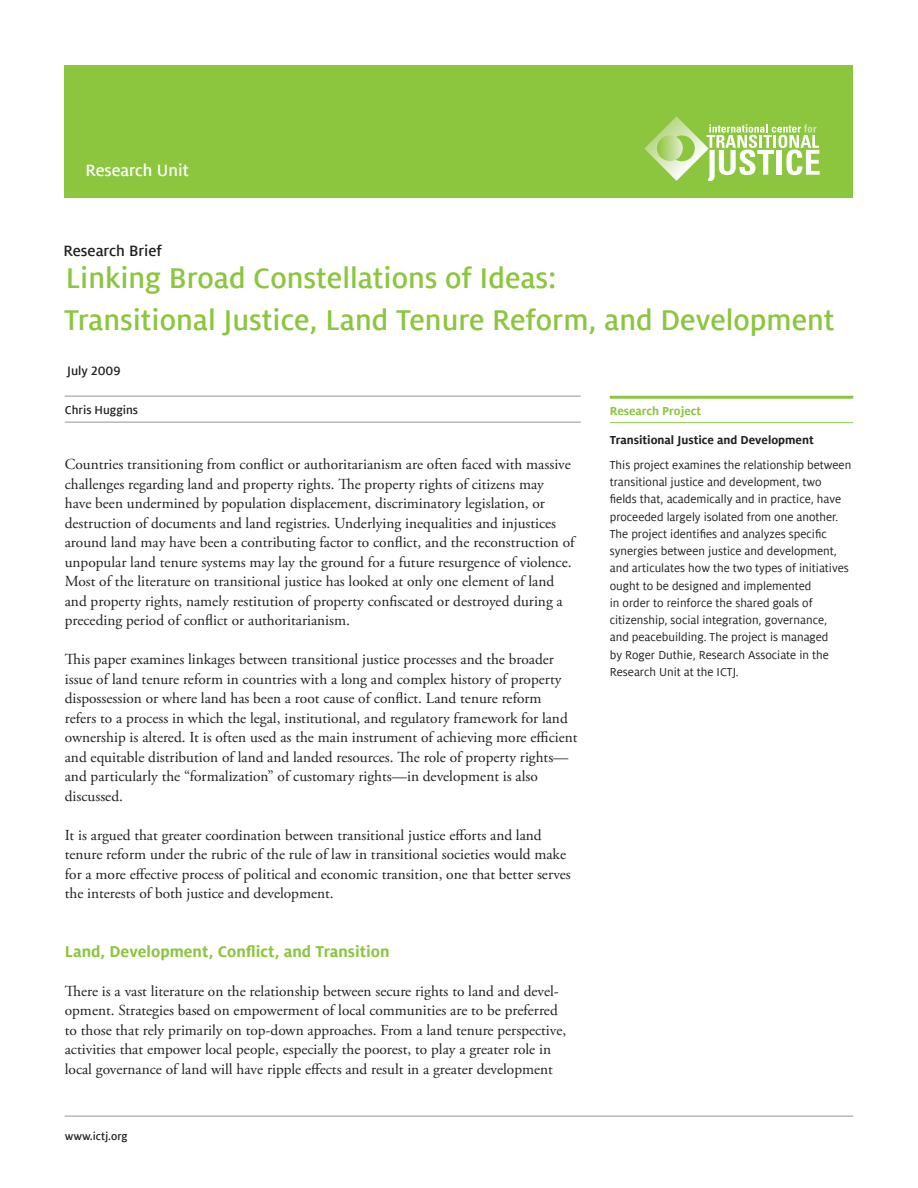
<style>
.page{position:relative;width:918px;height:1188px;background:#fff}
.page>*{position:absolute;margin:0;border:0;box-sizing:border-box;transform-origin:0 0}
.head_main{font:500 31.5px "Milo LF";color:#8bc63e}
.research_unit_top{font:500 18px "Milo LF";color:#fff}
.sub_head{font:700 17.25px "Milo LF";color:#8bc63e}
.exec_summary_title{font:500 16.5px "Milo LF";color:#231f20}
.body_general{font:15.3px/19.5px "Adobe Garamond Pro";color:#231f20}
.exec_summary_title-2{font:500 13.5px "Milo LF";color:#231f20}
.sidebar_body{font:12.75px/17.2px "Milo LF";color:#231f20}
.sidebar_sub_title_bl{font:700 12.75px "Milo LF";color:#231f20}
.sidebar_title{font:700 12.75px "Milo LF";color:#8bc63e}
.author{font:500 12.75px "Milo LF";color:#231f20}
.t1{font:500 12px "Milo LF";color:#231f20}
</style>
<div class="page">
<hr style="left:65px;top:396px;width:516px;height:1px;background:#939598">
<hr style="left:65px;top:422px;width:516px;height:1px;background:#939598">
<div style="left:65px;top:65px;width:788px;height:132px;background:#8bc63e"></div>
<svg style="left:644px;top:116px;width:176px;height:65px"></svg>
<div style="left:669px;top:135px;width:26px;height:26px;background:#8bc63e;border-radius:50%"></div>
<svg style="left:657px;top:135px;width:26px;height:26px"></svg>
<hr style="left:610px;top:396px;width:243px;height:3px;background:#8bc63e">
<hr style="left:610px;top:422px;width:243px;height:1px;background:#8bc63e">
<hr style="left:65px;top:1116px;width:788px;height:1px;background:#939598">
<p class="research_unit_top" style="left:85px;top:160px;width:105px">Research Unit</p>
<p class="exec_summary_title" style="left:64px;top:242px;width:100px">Research Brief</p>
<p class="head_main" style="left:66px;top:261px;width:492px">Linking Broad Constellations of Ideas:</p>
<p class="head_main" style="left:64px;top:303px;width:772px">Transitional Justice, Land Tenure Reform, and Development</p>
<p class="exec_summary_title-2" style="left:67px;top:364px;width:55px">July 2009</p>
<p class="author" style="left:65px;top:402px;width:75px">Chris Huggins</p>
<p class="body_general" style="left:65px;top:455px;width:511px">Countries transitioning from conflict or authoritarianism are often faced with massive challenges regarding land and property rights. The property rights of citizens may<br>have been undermined by population displacement, discriminatory legislation, or destruction of documents and land registries. Underlying inequalities and injustices around land may have been a contributing factor to conflict, and the reconstruction of unpopular land tenure systems may lay the ground for a future resurgence of violence.<br>Most of the literature on transitional justice has looked at only one element of land and property rights, namely restitution of property confiscated or destroyed during a preceding period of conflict or authoritarianism.</p>
<p class="body_general" style="left:65px;top:650px;width:514px">This paper examines linkages between transitional justice processes and the broader issue of land tenure reform in countries with a long and complex history of property dispossession or where land has been a root cause of conflict. Land tenure reform<br>refers to a process in which the legal, institutional, and regulatory framework for land ownership is altered. It is often used as the main instrument of achieving more efficient and equitable distribution of land and landed resources. The role of property rights— and particularly the “formalization” of customary rights—in development is also discussed.</p>
<p class="body_general" style="left:65px;top:825px;width:508px">It is argued that greater coordination between transitional justice efforts and land tenure reform under the rubric of the rule of law in transitional societies would make for a more effective process of political and economic transition, one that better serves the interests of both justice and development.</p>
<p class="sub_head" style="left:65px;top:941px;width:326px">Land, Development, Conflict, and Transition</p>
<p class="body_general" style="left:65px;top:981px;width:503px">There is a vast literature on the relationship between secure rights to land and devel&shy;opment. Strategies based on empowerment of local communities are to be preferred to those that rely primarily on top-down approaches. From a land tenure perspective, activities that empower local people, especially the poorest, to play a greater role in local governance of land will have ripple effects and result in a greater development</p>
<p class="t1" style="left:65px;top:1129px;width:64px">www.ictj.org</p>
<p class="sidebar_title" style="left:610px;top:404px;width:93px">Research Project</p>
<p class="sidebar_sub_title_bl" style="left:610px;top:433px;width:205px">Transitional Justice and Development</p>
<p class="sidebar_body" style="left:610px;top:456px;width:243px">This project examines the relationship between transitional justice and development, two fields that, academically and in practice, have proceeded largely isolated from one another.<br>The project identifies and analyzes specific synergies between justice and development, and articulates how the two types of initiatives ought to be designed and implemented<br>in order to reinforce the shared goals of citizenship, social integration, governance,<br>and peacebuilding. The project is managed<br>by Roger Duthie, Research Associate in the Research Unit at the ICTJ.</p>
</div>
